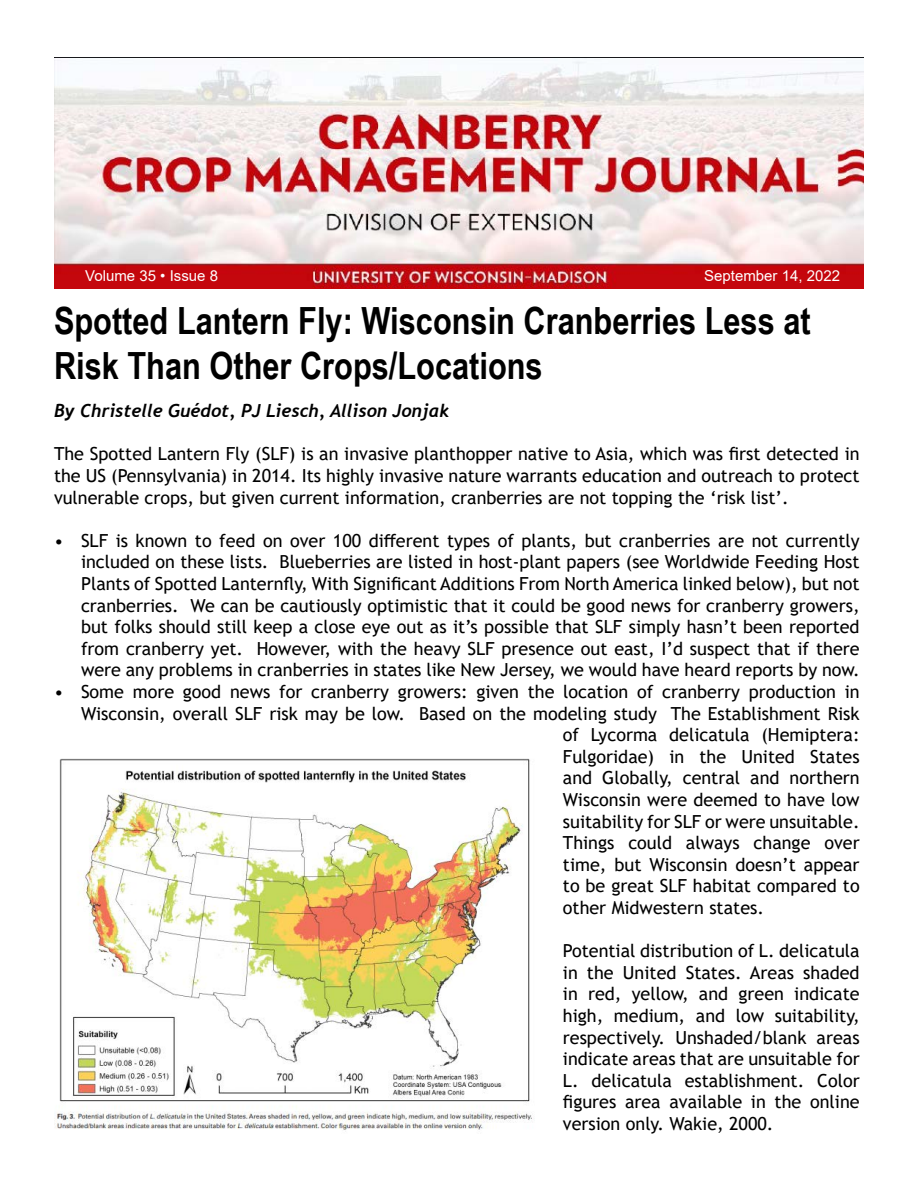
<style>
.page{position:relative;width:918px;height:1188px;background:#fff}
.page>*{position:absolute;margin:0;border:0;box-sizing:border-box;transform-origin:0 0}
.t1{font:700 37.5px/45px "Arial Narrow";color:#000}
.t2{font:18px/21.6px "Trebuchet MS";color:#000;text-align:justify}
.t3{font:italic 700 18px "Trebuchet";color:#000}
.t4{font:15px "Arial";color:#fff}
</style>
<div class="page">
<img style="left:54px;top:57px;width:810px;height:231px">
<img style="left:54px;top:758px;width:478px;height:372px">
<p class="t4" style="left:85px;top:266px;width:134px">Volume 35 • Issue 8</p>
<p class="t4" style="left:704px;top:266px;width:137px">September 14, 2022</p>
<h1 class="t1" style="left:54px;top:296px;width:758px">Spotted Lantern Fly: Wisconsin Cranberries Less at<br>Risk Than Other Crops/Locations</h1>
<p class="t3" style="left:54px;top:399px;width:397px">By Christelle Guédot, PJ Liesch, Allison Jonjak</p>
<p class="t2" style="left:54px;top:443px;width:807px">The Spotted Lantern Fly (SLF) is an invasive planthopper native to Asia, which was first detected in the US (Pennsylvania) in 2014. Its highly invasive nature warrants education and outreach to protect vulnerable crops, but given current information, cranberries are not topping the ‘risk list’.</p>
<p class="t2" style="left:81px;top:529px;width:780px;text-indent:-27px">• SLF is known to feed on over 100 different types of plants, but cranberries are not currently included on these lists. Blueberries are listed in host-plant papers (see Worldwide Feeding Host Plants of Spotted Lanternfly, With Significant Additions From North America linked below), but not cranberries. We can be cautiously optimistic that it could be good news for cranberry growers, but folks should still keep a close eye out as it’s possible that SLF simply hasn’t been reported from cranberry yet. However, with the heavy SLF presence out east, I’d suspect that if there were any problems in cranberries in states like New Jersey, we would have heard reports by now.</p>
<p class="t2" style="left:54px;top:681px;width:807px">• Some more good news for cranberry growers: given the location of cranberry production in</p>
<p class="t2" style="left:81px;top:702px;width:780px">Wisconsin, overall SLF risk may be low. Based on the modeling study The Establishment Risk</p>
<p class="t2" style="left:563px;top:724px;width:298px">of Lycorma delicatula (Hemiptera:</p>
<p class="t2" style="left:563px;top:745px;width:298px">Fulgoridae) in the United States</p>
<p class="t2" style="left:563px;top:767px;width:298px">and Globally, central and northern</p>
<p class="t2" style="left:563px;top:789px;width:298px">Wisconsin were deemed to have low</p>
<p class="t2" style="left:563px;top:810px;width:298px">suitability for SLF or were unsuitable.</p>
<p class="t2" style="left:563px;top:832px;width:298px">Things could always change over</p>
<p class="t2" style="left:563px;top:853px;width:298px">time, but Wisconsin doesn’t appear</p>
<p class="t2" style="left:563px;top:875px;width:298px">to be great SLF habitat compared to</p>
<p class="t2" style="left:563px;top:897px;width:203px">other Midwestern states.</p>
<p class="t2" style="left:563px;top:940px;width:298px">Potential distribution of L. delicatula in the United States. Areas shaded in red, yellow, and green indicate high, medium, and low suitability, respectively. Unshaded/blank areas indicate areas that are unsuitable for L. delicatula establishment. Color figures area available in the online version only. Wakie, 2000.</p>
</div>
